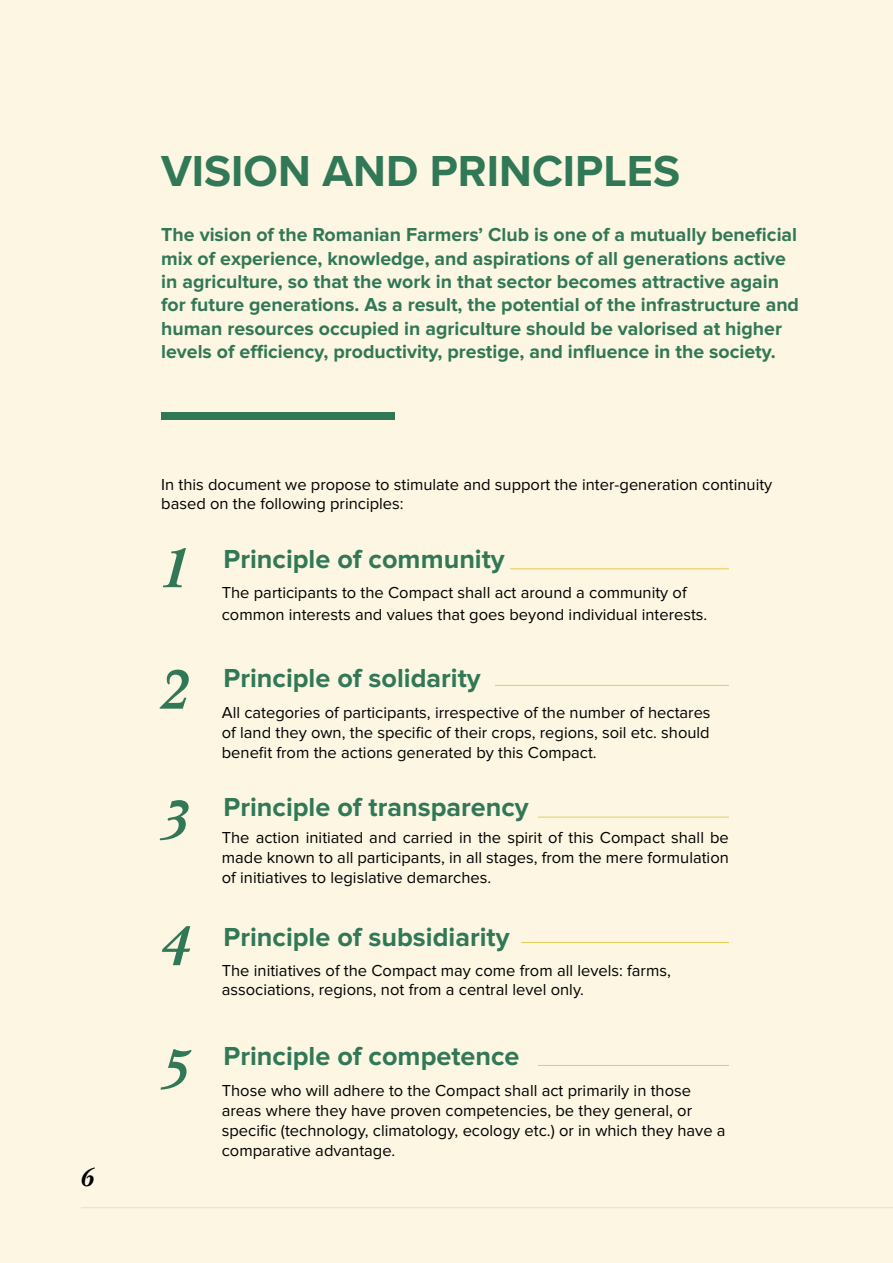
<style>
.page{position:relative;width:893px;height:1263px;background:#fcf6e2}
.page>*{position:absolute;margin:0;border:0;box-sizing:border-box;transform-origin:0 0}
.t1{font:italic 700 57px/121.5px "Baskerville BT";color:#317857}
.t2{font:700 45px "Proxima Nova A";color:#317857}
.t3{font:700 27px "Proxima Nova";color:#317857}
.t4{font:italic 700 27px "Baskerville BT";color:#000}
.t5{font:700 19.5px/23.4px "Proxima Nova";color:#317857}
.t6{font:16.5px/19.8px "Proxima Nova";color:#000}
</style>
<div class="page">
<hr style="left:510px;top:568px;width:219px;height:1px;background:#ebca56">
<hr style="left:495px;top:685px;width:234px;height:1px;background:#ebca56">
<hr style="left:538px;top:817px;width:191px;height:1px;background:#ebca56">
<div style="left:161px;top:412px;width:234px;height:8px;background:#317857"></div>
<hr style="left:521px;top:942px;width:208px;height:1px;background:#ebca56">
<hr style="left:538px;top:1065px;width:191px;height:1px;background:#ebca56">
<hr style="left:81px;top:1207px;width:812px;height:1px;background:#dce4d7">
<h3 class="t4" style="left:81px;top:1160px;width:16px">6</h3>
<h2 class="t2" style="left:161px;top:138px;width:520px">VISION AND PRINCIPLES</h2>
<p class="t5" style="left:161px;top:224px;width:639px">The vision of the Romanian Farmers’ Club is one of a mutually beneficial mix of experience, knowledge, and aspirations of all generations active in agriculture, so that the work in that sector becomes attractive again for future generations. As a result, the potential of the infrastructure and human resources occupied in agriculture should be valorised at higher levels of efficiency, productivity, prestige, and influence in the society.</p>
<p class="t6" style="left:161px;top:475px;width:613px">In this document we propose to stimulate and support the inter-generation continuity based on the following principles:</p>
<h3 class="t3" style="left:224px;top:547px;width:283px">Principle of community</h3>
<h1 class="t1" style="left:161px;top:507px;width:33px">1<br>2</h1>
<p class="t6" style="left:222px;top:582px;width:487px;line-height:21.6px">The participants to the Compact shall act around a community of common interests and values that goes beyond individual interests.</p>
<h3 class="t3" style="left:224px;top:665px;width:259px">Principle of solidarity</h3>
<p class="t6" style="left:222px;top:703px;width:490px;text-align:justify">All categories of participants, irrespective of the number of hectares of land they own, the specific of their crops, regions, soil etc. should benefit from the actions generated by this Compact.</p>
<h1 class="t1" style="left:161px;top:759px;width:33px">3</h1>
<h1 class="t1" style="left:161px;top:885px;width:33px;line-height:123px">4<br>5</h1>
<h3 class="t3" style="left:224px;top:795px;width:307px">Principle of transparency</h3>
<p class="t6" style="left:222px;top:828px;width:509px;text-align:justify">The action initiated and carried in the spirit of this Compact shall be made known to all participants, in all stages, from the mere formulation of initiatives to legislative demarches.</p>
<h3 class="t3" style="left:224px;top:925px;width:287px">Principle of subsidiarity</h3>
<p class="t6" style="left:222px;top:961px;width:450px">The initiatives of the Compact may come from all levels: farms, associations, regions, not from a central level only.</p>
<h3 class="t3" style="left:224px;top:1043px;width:297px">Principle of competence</h3>
<p class="t6" style="left:222px;top:1081px;width:505px">Those who will adhere to the Compact shall act primarily in those areas where they have proven competencies, be they general, or specific (technology, climatology, ecology etc.) or in which they have a comparative advantage.</p>
</div>
